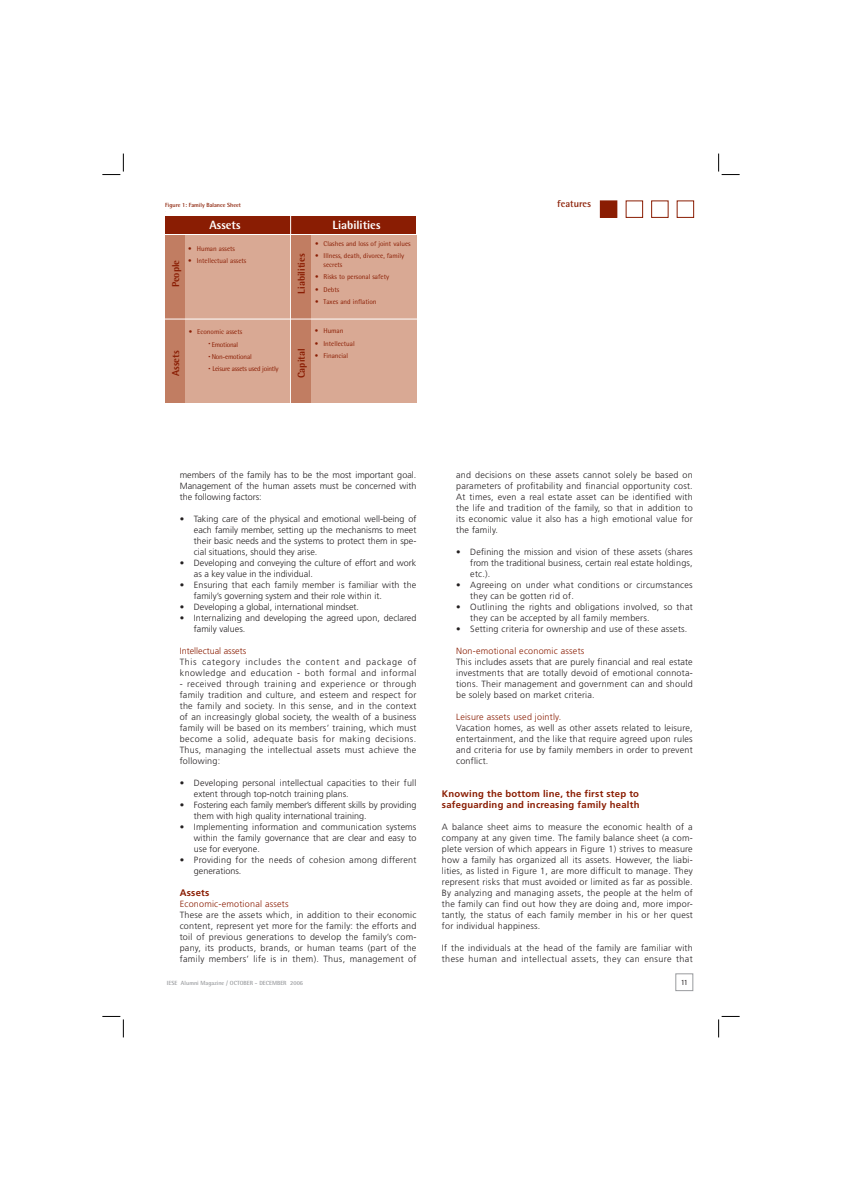
<style>
.page{position:relative;width:842px;height:1191px;background:#fff}
.page>*{position:absolute;margin:0;border:0;box-sizing:border-box;transform-origin:0 0}
.t1{font:14px "Agfa Rotis Semisans";color:#8a1d03}
.t2{font:800 12px "Agfa Rotis Semisans";color:#fff}
.t3{font:800 10px "Agfa Rotis Semisans";color:#8a1d03}
.t4{font:700 10px "Agfa Rotis Semisans";color:#8a1d03}
.t5{font:700 9.5px/11px "Frutiger";letter-spacing:.025em;color:#8a1d03}
.t6{font:300 9px/11px "Frutiger";letter-spacing:.025em;color:#231f20;text-align:justify}
.t7{font:300 9px/11px "Frutiger";color:#231f20}
.t8{font:300 9px/11px "Frutiger";letter-spacing:.05em;color:#231f20}
.t9{font:300 9px "Frutiger";letter-spacing:.025em;color:#8a1d03}
.t10{font:300 9px/11px "Frutiger";letter-spacing:.005em;color:#231f20}
.t11{font:300 9px "Frutiger";color:#8a1d03}
.t12{font:8px "Agfa Rotis Semisans";color:#231f20}
.t13{font:7px/8.4px "Agfa Rotis Semisans";color:#8a1d03}
.t14{font:7px "Agfa Rotis Semisans";letter-spacing:-.03em;color:#8a1d03}
.t15{font:700 6px "Agfa Rotis Semisans";color:#999b9e}
.t16{font:700 6px "Agfa Rotis Semisans";color:#8a1d03}
</style>
<div class="page">
<div style="left:626px;top:201px;width:17px;height:17px;border:1px solid #8a1d03"></div>
<div style="left:651px;top:201px;width:17px;height:17px;border:1px solid #8a1d03"></div>
<div style="left:677px;top:201px;width:17px;height:17px;border:1px solid #8a1d03"></div>
<div style="left:600px;top:201px;width:17px;height:16px;background:#8a1d03"></div>
<div style="left:600px;top:201px;width:17px;height:17px;border:1px solid #8a1d03"></div>
<div style="left:676px;top:974px;width:17px;height:17px;border:1px solid #999b9e"></div>
<div style="left:185px;top:235px;width:231px;height:167px;background:#d9a994"></div>
<div style="left:165px;top:216px;width:251px;height:18px;background:#8a1d03"></div>
<hr style="left:290px;top:212px;width:1px;height:227px;background:#fff">
<div style="left:165px;top:235px;width:20px;height:167px;background:#c17d62"></div>
<div style="left:291px;top:235px;width:20px;height:167px;background:#c17d62"></div>
<hr style="left:161px;top:319px;width:259px;height:1px;background:#fff">
<svg style="left:102px;top:154px;width:22px;height:21px"></svg>
<svg style="left:102px;top:1016px;width:22px;height:21px"></svg>
<svg style="left:718px;top:154px;width:22px;height:21px"></svg>
<svg style="left:718px;top:1016px;width:22px;height:21px"></svg>
<h1 class="t1" style="left:166px;top:202px;width:21px">Xxx</h1>
<p class="t4" style="left:557px;top:200px;width:35px">features</p>
<p class="t16" style="left:165px;top:202px;width:77px">Figure 1: Family Balance Sheet</p>
<h2 class="t2" style="left:210px;top:221px;width:32px">Assets</h2>
<h2 class="t2" style="left:332px;top:221px;width:50px">Liabilities</h2>
<p class="t13" style="left:315px;top:240px;width:97px">• Clashes and loss of joint values</p>
<p class="t13" style="left:324px;top:252px;width:82px;text-indent:-9px">• Illness, death, divorce, family secrets</p>
<p class="t13" style="left:315px;top:273px;width:76px">• Risks to personal safety</p>
<p class="t13" style="left:315px;top:286px;width:26px">• Debts</p>
<p class="t13" style="left:315px;top:298px;width:63px">• Taxes and inflation</p>
<p class="t13" style="left:188px;top:245px;width:48px">• Human assets</p>
<p class="t13" style="left:188px;top:257px;width:60px">• Intellectual assets</p>
<p class="t3" style="left:298px;top:294px;width:42px;rotate:-90deg">Liabilities</p>
<p class="t3" style="left:172px;top:287px;width:29px;rotate:-90deg">People</p>
<p class="t3" style="left:172px;top:376px;width:27px;rotate:-90deg">Assets</p>
<p class="t13" style="left:189px;top:328px;width:55px">• Economic assets</p>
<p class="t14" style="left:209px;top:342px;width:31px"><sup>•</sup> Emotional</p>
<p class="t14" style="left:209px;top:354px;width:45px"><sup>•</sup> Non-emotional</p>
<p class="t14" style="left:209px;top:366px;width:72px"><sup>•</sup> Leisure assets used jointly</p>
<p class="t3" style="left:298px;top:378px;width:31px;rotate:-90deg">Capital</p>
<p class="t13" style="left:315px;top:327px;width:30px">• Human</p>
<p class="t13" style="left:315px;top:340px;width:41px">• Intellectual</p>
<p class="t13" style="left:315px;top:352px;width:35px">• Financial</p>
<p class="t6" style="left:180px;top:470px;width:238px">members of the family has to be the most important goal.<br>Management of the human assets must be concerned with the following factors:</p>
<p class="t6" style="left:194px;top:514px;width:224px;text-indent:-14px">• Taking care of the physical and emotional well-being of each family member, setting up the mechanisms to meet their basic needs and the systems to protect them in spe&shy;cial situations, should they arise.</p>
<p class="t7" style="left:194px;top:558px;width:224px;text-indent:-14px">• Developing and conveying the culture of effort and work as a key value in the individual.</p>
<p class="t6" style="left:194px;top:580px;width:224px;text-indent:-14px">• Ensuring that each family member is familiar with the family’s governing system and their role within it.</p>
<p class="t7" style="left:180px;top:602px;width:181px">• Developing a global, international mindset.</p>
<p class="t10" style="left:194px;top:613px;width:224px;text-indent:-14px">• Internalizing and developing the agreed upon, declared family values.</p>
<p class="t11" style="left:180px;top:647px;width:68px">Intellectual assets</p>
<p class="t8" style="left:180px;top:657px;width:238px">This category includes the content and package of knowledge and education - both formal and informal</p>
<p class="t6" style="left:180px;top:679px;width:238px">- received through training and experience or through family tradition and culture, and esteem and respect for the family and society. In this sense, and in the context of an increasingly global society, the wealth of a business family will be based on its members’ training, which must become a solid, adequate basis for making decisions.<br>Thus, managing the intellectual assets must achieve the following:</p>
<p class="t6" style="left:194px;top:778px;width:224px;text-indent:-14px">• Developing personal intellectual capacities to their full extent through top-notch training plans.</p>
<p class="t7" style="left:194px;top:800px;width:224px;text-indent:-14px">• Fostering each family member’s different skills by providing them with high quality international training.</p>
<p class="t6" style="left:194px;top:822px;width:224px;text-indent:-14px">• Implementing information and communication systems within the family governance that are clear and easy to use for everyone.</p>
<p class="t6" style="left:194px;top:855px;width:224px;text-indent:-14px">• Providing for the needs of cohesion among different generations.</p>
<p class="t5" style="left:180px;top:888px;width:31px">Assets</p>
<p class="t9" style="left:180px;top:900px;width:110px">Economic-emotional assets</p>
<p class="t6" style="left:180px;top:910px;width:238px">These are the assets which, in addition to their economic content, represent yet more for the family: the efforts and toil of previous generations to develop the family’s com&shy;pany, its products, brands, or human teams (part of the family members’ life is in them). Thus, management of</p>
<p class="t6" style="left:456px;top:470px;width:238px">and decisions on these assets cannot solely be based on parameters of profitability and financial opportunity cost.<br>At times, even a real estate asset can be identified with the life and tradition of the family, so that in addition to its economic value it also has a high emotional value for the family.</p>
<p class="t6" style="left:470px;top:547px;width:224px;text-indent:-14px">• Defining the mission and vision of these assets (shares from the traditional business, certain real estate holdings, etc.).</p>
<p class="t6" style="left:470px;top:580px;width:224px;text-indent:-14px">• Agreeing on under what conditions or circumstances they can be gotten rid of.</p>
<p class="t6" style="left:470px;top:602px;width:224px;text-indent:-14px">• Outlining the rights and obligations involved, so that they can be accepted by all family members.</p>
<p class="t6" style="left:456px;top:624px;width:233px">• Setting criteria for ownership and use of these assets.</p>
<p class="t9" style="left:456px;top:647px;width:130px">Non-emotional economic assets</p>
<p class="t6" style="left:456px;top:657px;width:238px">This includes assets that are purely financial and real estate investments that are totally devoid of emotional connota&shy;tions. Their management and government can and should be solely based on market criteria.</p>
<p class="t9" style="left:456px;top:713px;width:107px">Leisure assets used jointly.</p>
<p class="t6" style="left:456px;top:723px;width:238px">Vacation homes, as well as other assets related to leisure, entertainment, and the like that require agreed upon rules and criteria for use by family members in order to prevent conflict.</p>
<p class="t5" style="left:442px;top:789px;width:199px">Knowing the bottom line, the first step to safeguarding and increasing family health</p>
<p class="t6" style="left:442px;top:822px;width:252px">A balance sheet aims to measure the economic health of a company at any given time. The family balance sheet (a com&shy;plete version of which appears in Figure 1) strives to measure how a family has organized all its assets. However, the liabi&shy;lities, as listed in Figure 1, are more difficult to manage. They represent risks that must avoided or limited as far as possible.<br>By analyzing and managing assets, the people at the helm of the family can find out how they are doing and, more impor&shy;tantly, the status of each family member in his or her quest for individual happiness.</p>
<p class="t6" style="left:442px;top:943px;width:252px">If the individuals at the head of the family are familiar with these human and intellectual assets, they can ensure that</p>
<p class="t15" style="left:167px;top:980px;width:138px">IESE Alumni Magazine / OCTOBER - DECEMBER 2006</p>
<p class="t12" style="left:681px;top:980px;width:9px">11</p>
</div>
